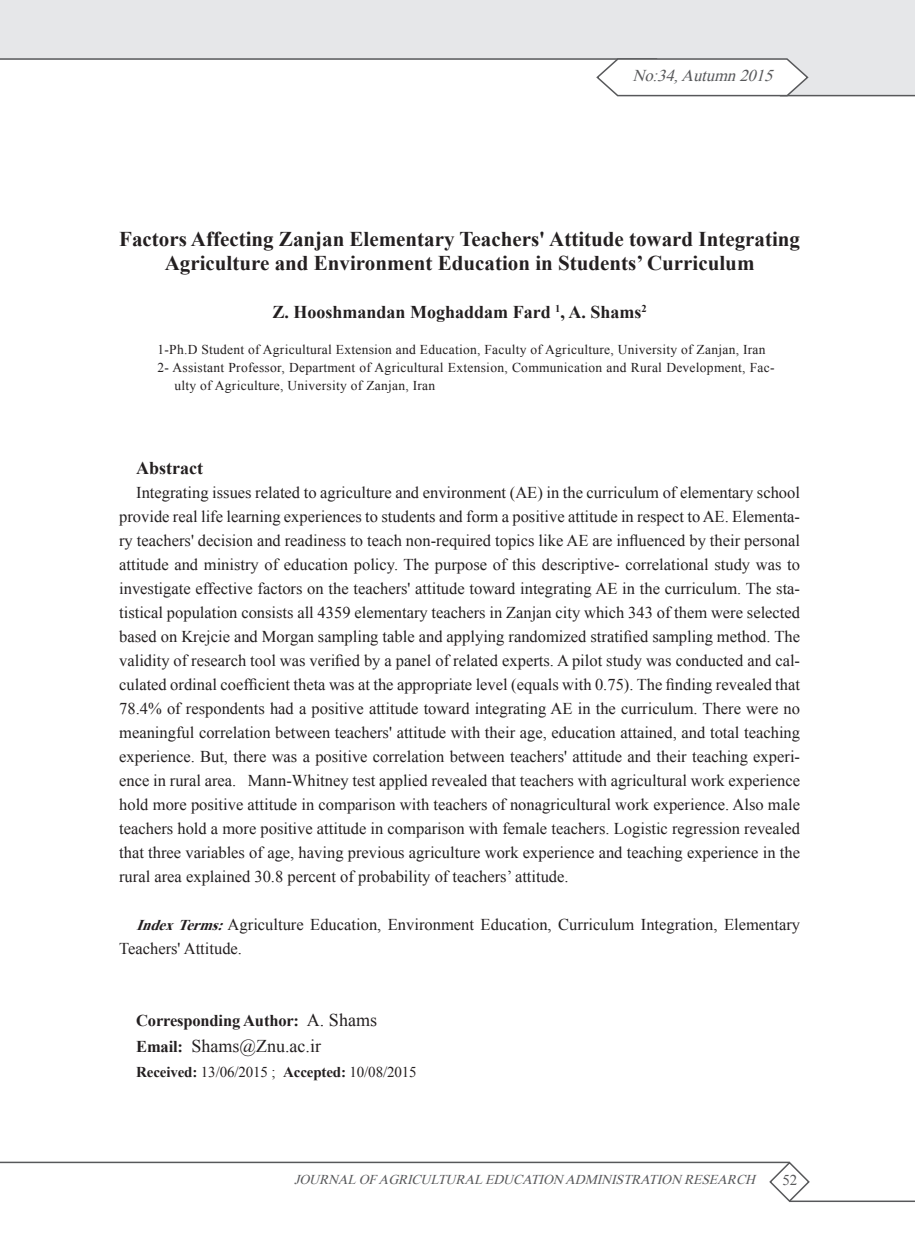
<style>
.page{position:relative;width:915px;height:1255px;background:#fff}
.page>*{position:absolute;margin:0;border:0;box-sizing:border-box;transform-origin:0 0}
.t1{font:700 21px/24px "Times New Roman";color:#231f20;text-align:center}
.t2{font:700 18px "Times New Roman";color:#231f20}
.t3{font:18px "Times New Roman";color:#231f20}
.t4{font:16.5px/24px "Times New Roman";color:#231f20;text-align:justify}
.t5{font:700 16.5px "Times New Roman";letter-spacing:-.01em;color:#231f20}
.t6{font:italic 16.5px "Times New Roman";color:#57585a}
.t7{font:15px "Times New Roman";letter-spacing:-.01em;color:#231f20}
.t8{font:15px "Times New Roman";color:#57585a}
.t9{font:13.5px/18px "Times New Roman";letter-spacing:.02em;color:#231f20}
.t10{font:italic 13.5px "Times New Roman";color:#57585a}
.s1{font-weight:700;font-style:italic;font-size:15px}
.s2{font-weight:400;font-size:18px}
.s3{font-weight:700;font-size:16.5px}
.s4{font-weight:700}
</style>
<div class="page">
<svg style="left:0;top:0;width:914px;height:95px;fill:#e6e7e9"></svg>
<hr style="left:0;top:58px;width:657px;height:2px;background:#57585a">
<hr style="left:779px;top:95px;width:135px;height:1px;background:#57585a">
<hr style="left:0;top:1161px;width:789px;height:2px;background:#57585a">
<svg style="left:767px;top:1161px;width:43px;height:41px"></svg>
<hr style="left:789px;top:1200px;width:125px;height:1px;background:#57585a">
<svg style="left:595px;top:58px;width:214px;height:39px"></svg>
<p class="t6" style="left:632px;top:64px;width:147px">No:34,Autumn2015</p>
<p class="t1" style="left:119px;top:226px;width:682px">Factors Affecting Zanjan Elementary Teachers' Attitude toward Integrating<br>Agriculture and Environment Education in Students’ Curriculum</p>
<p class="t2" style="left:272px;top:299px;width:376px">Z. Hooshmandan Moghaddam Fard <sup>1</sup>, A. Shams<sup>2</sup></p>
<p class="t9" style="left:157px;top:340px;width:609px">1-Ph.D Student of Agricultural Extension and Education, Faculty of Agriculture, University of Zanjan, Iran</p>
<p class="t9" style="left:174px;top:358px;width:601px;text-indent:-17px">2- Assistant Professor, Department of Agricultural Extension, Communication and Rural Development, Fac&shy;ulty of Agriculture, University of Zanjan, Iran</p>
<p class="t2" style="left:136px;top:455px;width:68px">Abstract</p>
<p class="t4" style="left:119px;top:480px;width:682px;text-indent:17px">Integrating issues related to agriculture and environment (AE) in the curriculum of elementary school provide real life learning experiences to students and form a positive attitude in respect to AE. Elementa&shy;ry teachers' decision and readiness to teach non-required topics like AE are influenced by their personal attitude and ministry of education policy. The purpose of this descriptive- correlational study was to investigate effective factors on the teachers' attitude toward integrating AE in the curriculum. The sta&shy;tistical population consists all 4359 elementary teachers in Zanjan city which 343 of them were selected based on Krejcie and Morgan sampling table and applying randomized stratified sampling method. The validity of research tool was verified by a panel of related experts. A pilot study was conducted and cal&shy;culated ordinal coefficient theta was at the appropriate level (equals with 0.75). The finding revealed that 78.4% of respondents had a positive attitude toward integrating AE in the curriculum. There were no meaningful correlation between teachers' attitude with their age, education attained, and total teaching experience. But, there was a positive correlation between teachers' attitude and their teaching experi&shy;ence in rural area. Mann-Whitney test applied revealed that teachers with agricultural work experience hold more positive attitude in comparison with teachers of nonagricultural work experience. Also male teachers hold a more positive attitude in comparison with female teachers. Logistic regression revealed that three variables of age, having previous agriculture work experience and teaching experience in the rural area explained 30.8 percent of probability of teachers’ attitude.</p>
<p class="t4" style="left:119px;top:912px;width:682px;text-indent:17px"><span class="s1">IndexTerms:</span>Agriculture Education, Environment Education, Curriculum Integration, Elementary<br>Teachers' Attitude.</p>
<p class="t5" style="left:136px;top:1009px;width:242px">Corresponding Author: <span class="s2">A. Shams</span></p>
<p class="t3" style="left:136px;top:1033px;width:186px"><span class="s3">Email:</span> Shams@Znu.ac.ir</p>
<p class="t7" style="left:136px;top:1061px;width:282px"><span class="s4">Received:</span> 13/06/2015 ; <span class="s4">Accepted:</span> 10/08/2015</p>
<p class="t10" style="left:294px;top:1170px;width:466px">JOURNALOFAGRICULTURALEDUCATION ADMINISTRATION RESEARCH</p>
<p class="t8" style="left:782px;top:1169px;width:16px">52</p>
</div>
